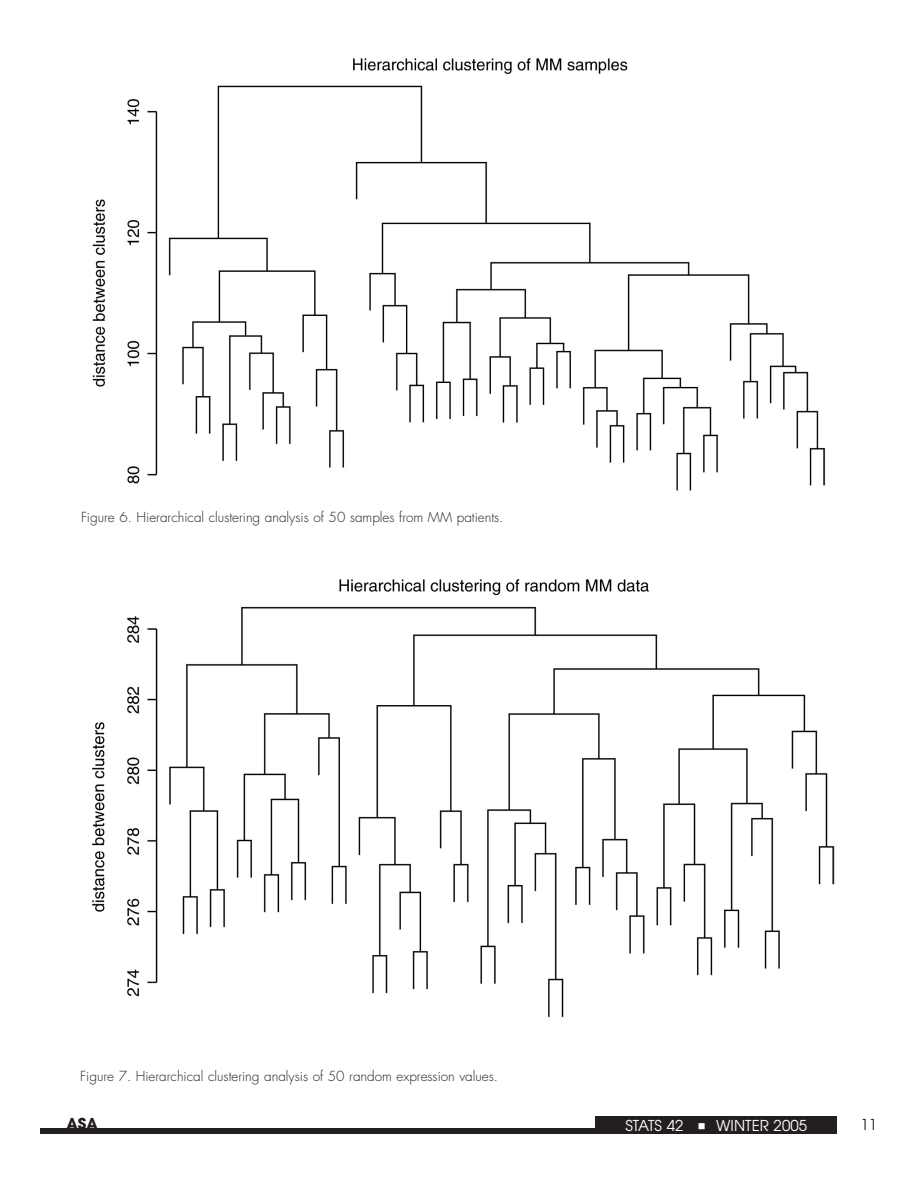
<style>
.page{position:relative;width:918px;height:1188px;background:#fff}
.page>*{position:absolute;margin:0;border:0;box-sizing:border-box;transform-origin:0 0}
.t1{font:15px "Avant Garde";letter-spacing:.005em;color:#fff}
.t2{font:700 15px "Avant Garde";color:#231f20}
.t3{font:15px "Avant Garde";color:#231f20}
.t4{font:300 13.5px "Futura";color:#231f20}
.t5{font:10.5px "Wingdings";color:#fff}
</style>
<div class="page">
<div style="left:40px;top:1129px;width:572px;height:5px;background:#231f20"></div>
<div style="left:595px;top:1117px;width:242px;height:17px;background:#231f20"></div>
<img style="left:92px;top:58px;width:734px;height:433px">
<img style="left:92px;top:579px;width:743px;height:439px">
<p class="t4" style="left:81px;top:509px;width:424px">Figure 6. Hierarchical clustering analysis of 50 samples from MM patients.</p>
<p class="t4" style="left:80px;top:1068px;width:419px">Figure 7. Hierarchical clustering analysis of 50 random expression values.</p>
<p class="t2" style="left:66px;top:1114px;width:33px">ASA</p>
<p class="t1" style="left:625px;top:1117px;width:60px">STATS 42</p>
<p class="t1" style="left:716px;top:1117px;width:92px">WINTER 2005</p>
<p class="t5" style="left:698px;top:1120px;width:9px">■</p>
<p class="t3" style="left:861px;top:1115px;width:18px">11</p>
</div>
